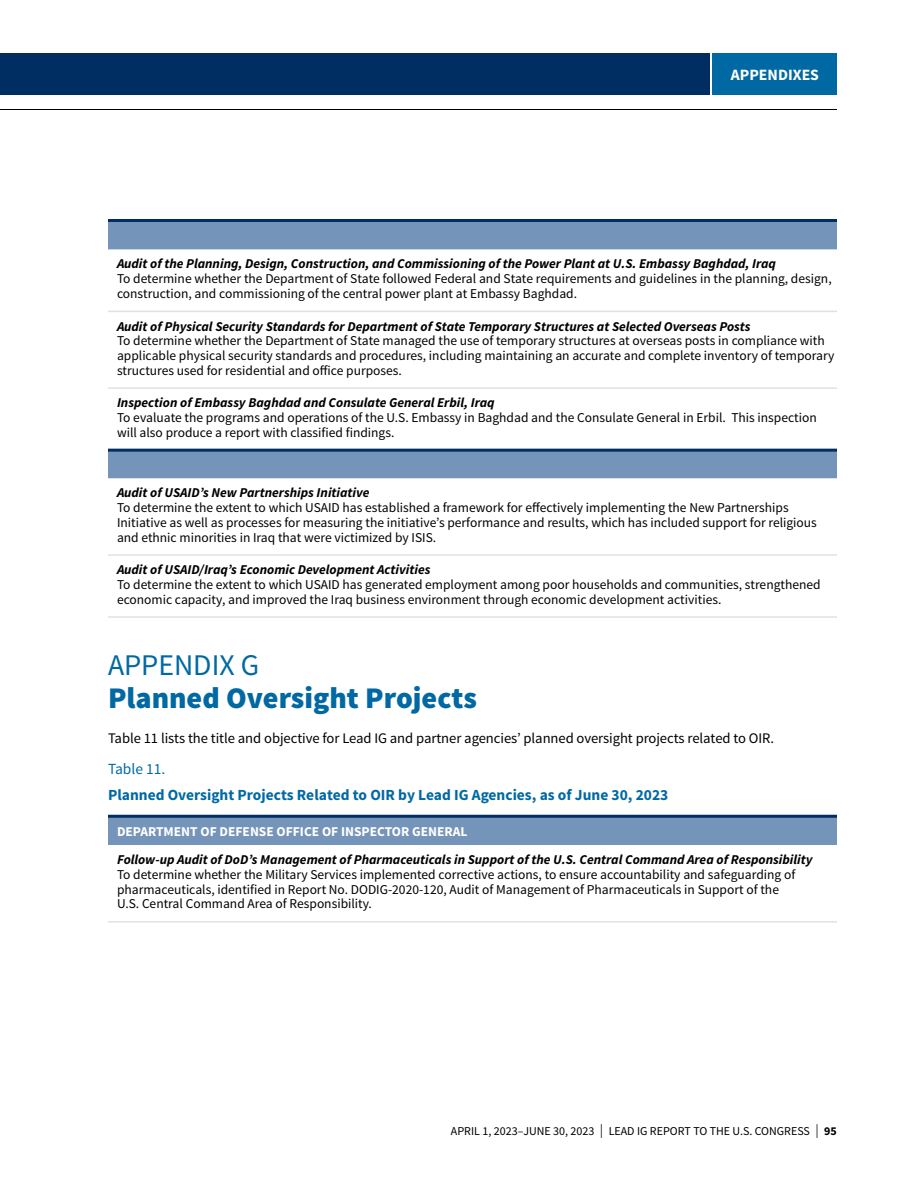
<style>
.page{position:relative;width:918px;height:1188px;background:#fff}
.page>*{position:absolute;margin:0;border:0;box-sizing:border-box;transform-origin:0 0}
.Appendix_FOB_Head{font:900 30px/33px "Source Sans Pro";color:#0069a3}
.t1{font:700 15.75px "Source Sans Pro";color:#fff}
.Figure_Table_Head{font:700 15.45px "Source Sans Pro";color:#0069a3}
.Figure_Table_Head-2{font:15.45px "Source Sans Pro";color:#0069a3}
.Sidebar_Body_Text{font:14.7px "Source Sans Pro";letter-spacing:-.005em;color:#000}
.Table_Text_Left{font:13.5px/14.7px "Source Sans Pro";color:#000}
.Table_Text_Left-2{font:italic 700 13.5px "Source Sans Pro";color:#000}
.Table_Column_Heading_Left{font:700 13.5px "Source Sans Pro";color:#fff}
.t2{font:12px "Source Sans Pro";color:#000}
.s1{font-weight:400}
.s2{font-weight:200;font-size:21px}
.s3{font-weight:700}
</style>
<div class="page">
<hr style="left:0;top:109px;width:837px;height:1px;background:#000">
<div style="left:0;top:53px;width:710px;height:42px;background:#002d62"></div>
<div style="left:712px;top:53px;width:125px;height:42px;background:#0069a3"></div>
<div style="left:108px;top:816px;width:729px;height:29px;background:#7594b9"></div>
<hr style="left:108px;top:921px;width:729px;height:2px;background:#e2e1e1">
<hr style="left:108px;top:815px;width:729px;height:3px;background:#002d62">
<svg style="left:108px;top:222px;width:729px;height:256px"></svg>
<hr style="left:108px;top:219px;width:729px;height:3px;background:#002d62">
<hr style="left:108px;top:311px;width:729px;height:1px;background:#e2e1e1">
<hr style="left:108px;top:387px;width:729px;height:2px;background:#e2e1e1">
<hr style="left:108px;top:449px;width:729px;height:3px;background:#002d62">
<hr style="left:108px;top:554px;width:729px;height:2px;background:#e2e1e1">
<hr style="left:108px;top:616px;width:729px;height:2px;background:#e2e1e1">
<p class="t1" style="left:731px;top:64px;width:90px">APPENDIXES</p>
<p class="Table_Text_Left-2" style="left:117px;top:255px;width:661px">Audit of the Planning, Design, Construction, and Commissioning of the Power Plant at U.S. Embassy Baghdad, Iraq</p>
<p class="Table_Text_Left" style="left:117px;top:272px;width:716px">To determine whether the Department of State followed Federal and State requirements and guidelines in the planning, design, construction, and commissioning of the central power plant at Embassy Baghdad.</p>
<p class="Table_Text_Left-2" style="left:117px;top:317px;width:635px">Audit of Physical Security Standards for Department of State Temporary Structures at Selected Overseas Posts</p>
<p class="Table_Text_Left" style="left:117px;top:334px;width:719px">To determine whether the Department of State managed the use of temporary structures at overseas posts in compliance with applicable physical security standards and procedures, including maintaining an accurate and complete inventory of temporary structures used for residential and office purposes.</p>
<p class="Table_Text_Left-2" style="left:117px;top:394px;width:379px">Inspection of Embassy Baghdad and Consulate General Erbil, Iraq</p>
<p class="Table_Text_Left" style="left:117px;top:410px;width:701px">To evaluate the programs and operations of the U.S. Embassy in Baghdad and the Consulate General in Erbil. This inspection will also produce a report with classified findings.</p>
<p class="Table_Text_Left-2" style="left:117px;top:484px;width:254px">Audit of USAID’s New Partnerships Initiative</p>
<p class="Table_Text_Left" style="left:117px;top:501px;width:701px">To determine the extent to which USAID has established a framework for effectively implementing the New Partnerships<br>Initiative as well as processes for measuring the initiative’s performance and results, which has included support for religious and ethnic minorities in Iraq that were victimized by ISIS.</p>
<p class="Table_Text_Left-2" style="left:117px;top:561px;width:315px">Audit of USAID/Iraq’s Economic Development Activities</p>
<p class="Table_Text_Left" style="left:117px;top:577px;width:705px">To determine the extent to which USAID has generated employment among poor households and communities, strengthened economic capacity, and improved the Iraq business environment through economic development activities.</p>
<p class="Appendix_FOB_Head" style="left:108px;top:649px;width:371px"><span class="s1">APPENDIX G<br></span>Planned Oversight Projects</p>
<p class="Sidebar_Body_Text" style="left:108px;top:729px;width:668px">Table 11 lists the title and objective for Lead IG and partner agencies’ planned oversight projects related to OIR.</p>
<p class="Figure_Table_Head-2" style="left:108px;top:760px;width:59px">Table 11.</p>
<p class="Figure_Table_Head" style="left:108px;top:785px;width:562px">Planned Oversight Projects Related to OIR by Lead IG Agencies, as of June 30, 2023</p>
<p class="Table_Column_Heading_Left" style="left:117px;top:823px;width:352px">DEPARTMENT OF DEFENSE OFFICE OF INSPECTOR GENERAL</p>
<p class="Table_Text_Left-2" style="left:117px;top:851px;width:697px">Follow-up Audit of DoD’s Management of Pharmaceuticals in Support of the U.S. Central Command Area of Responsibility</p>
<p class="Table_Text_Left" style="left:117px;top:867px;width:680px">To determine whether the Military Services implemented corrective actions, to ensure accountability and safeguarding of pharmaceuticals, identified in Report No. DODIG-2020-120, Audit of Management of Pharmaceuticals in Support of the<br>U.S. Central Command Area of Responsibility.</p>
<p class="t2" style="left:451px;top:1123px;width:388px">APRIL 1, 2023–JUNE 30, 2023 <span class="s2">I</span> LEAD IG REPORT TO THE U.S. CONGRESS <span class="s2">I</span> <span class="s3">95</span></p>
</div>
